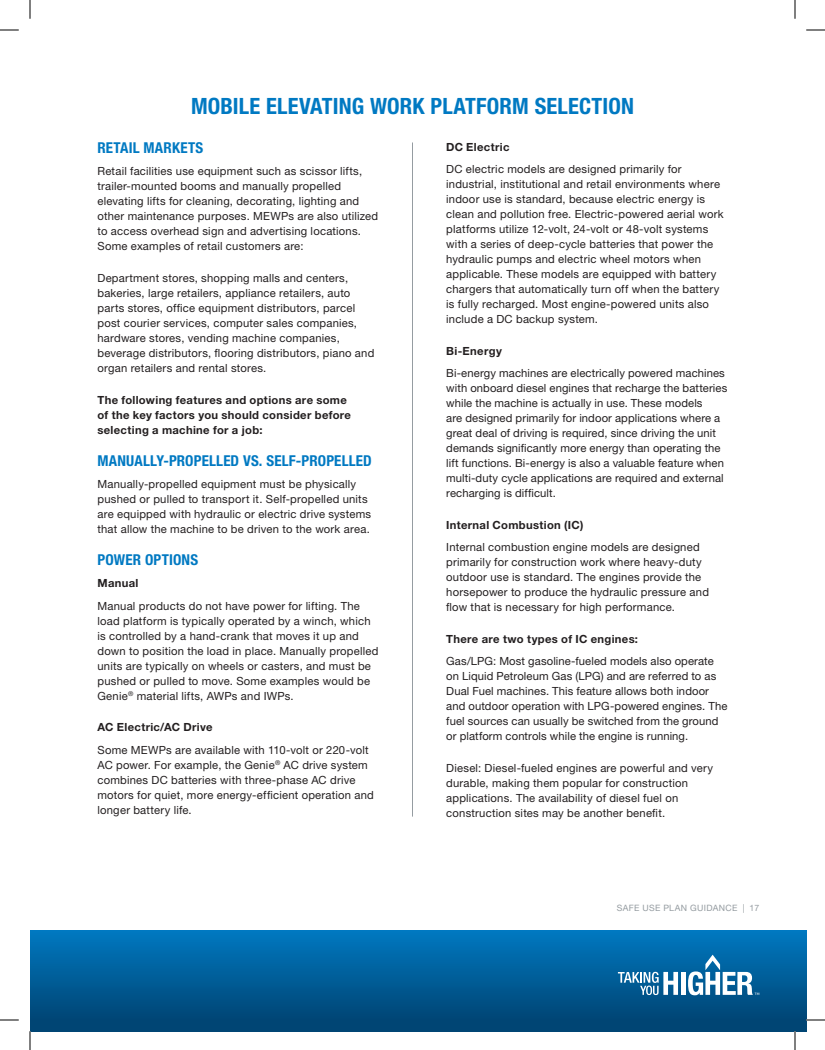
<style>
.page{position:relative;width:825px;height:1050px;background:#fff}
.page>*{position:absolute;margin:0;border:0;box-sizing:border-box;transform-origin:0 0}
.t1{font:700 condensed 22.5px "Helvetica Neue LT Std";letter-spacing:.005em;color:#0079c2}
.t2{font:700 condensed 15px "Helvetica Neue LT Std";letter-spacing:.01em;color:#0079c2}
.t3{font:11.25px/15px "Helvetica Neue LT Std";letter-spacing:.02em;color:#231f20}
.t4{font:700 11.25px/15px "Helvetica Neue LT Std";letter-spacing:.03em;color:#231f20}
.t5{font:8.75px "Helvetica Neue LT Std";letter-spacing:.04em;color:#959ca1}
</style>
<div class="page">
<hr style="left:412px;top:142px;width:1px;height:675px;background:#959ca1">
<div style="left:30px;top:1020px;width:776px;height:11px;background:#004574"></div>
<div style="left:30px;top:930px;width:776px;height:90px;background:linear-gradient(to bottom,#0079c1,#004676)"></div>
<svg style="left:618px;top:972px;width:60px;height:23px"></svg>
<div style="left:681px;top:972px;width:5px;height:23px;background:#fff"></div>
<svg style="left:688px;top:955px;width:71px;height:40px"></svg>
<svg style="left:0;top:29px;width:19px;height:2px"></svg>
<svg style="left:806px;top:29px;width:19px;height:2px"></svg>
<svg style="left:0;top:1019px;width:19px;height:2px"></svg>
<svg style="left:806px;top:1019px;width:19px;height:2px"></svg>
<svg style="left:29px;top:0;width:2px;height:19px"></svg>
<svg style="left:29px;top:1031px;width:2px;height:19px"></svg>
<svg style="left:794px;top:0;width:2px;height:19px"></svg>
<svg style="left:794px;top:1031px;width:2px;height:19px"></svg>
<p class="t1" style="left:191px;top:92px;width:444px">MOBILE ELEVATING WORK PLATFORM SELECTION</p>
<p class="t2" style="left:98px;top:139px;width:107px">RETAIL MARKETS</p>
<p class="t3" style="left:98px;top:164px;width:282px">Retail facilities use equipment such as scissor lifts, trailer-mounted booms and manually propelled elevating lifts for cleaning, decorating, lighting and other maintenance purposes. MEWPs are also utilized to access overhead sign and advertising locations.<br>Some examples of retail customers are:</p>
<p class="t3" style="left:98px;top:271px;width:278px">Department stores, shopping malls and centers, bakeries, large retailers, appliance retailers, auto parts stores, office equipment distributors, parcel post courier services, computer sales companies, hardware stores, vending machine companies, beverage distributors, flooring distributors, piano and organ retailers and rental stores.</p>
<p class="t4" style="left:98px;top:392px;width:255px">The following features and options are some of the key factors you should consider before selecting a machine for a job:</p>
<p class="t2" style="left:98px;top:452px;width:276px">MANUALLY-PROPELLED VS. SELF-PROPELLED</p>
<p class="t3" style="left:98px;top:477px;width:275px">Manually-propelled equipment must be physically pushed or pulled to transport it. Self-propelled units are equipped with hydraulic or electric drive systems that allow the machine to be driven to the work area.</p>
<p class="t2" style="left:98px;top:551px;width:102px">POWER OPTIONS</p>
<p class="t4" style="left:98px;top:576px;width:43px">Manual</p>
<p class="t3" style="left:98px;top:598px;width:283px">Manual products do not have power for lifting. The load platform is typically operated by a winch, which is controlled by a hand-crank that moves it up and down to position the load in place. Manually propelled units are typically on wheels or casters, and must be pushed or pulled to move. Some examples would be Genie<sup>®</sup> material lifts, AWPs and IWPs.</p>
<p class="t4" style="left:98px;top:720px;width:117px">AC Electric/AC Drive</p>
<p class="t3" style="left:98px;top:742px;width:278px">Some MEWPs are available with 110-volt or 220-volt AC power. For example, the Genie<sup>®</sup> AC drive system combines DC batteries with three-phase AC drive motors for quiet, more energy-efficient operation and longer battery life.</p>
<p class="t4" style="left:446px;top:139px;width:65px">DC Electric</p>
<p class="t3" style="left:446px;top:161px;width:279px">DC electric models are designed primarily for industrial, institutional and retail environments where indoor use is standard, because electric energy is clean and pollution free. Electric-powered aerial work platforms utilize 12-volt, 24-volt or 48-volt systems with a series of deep-cycle batteries that power the hydraulic pumps and electric wheel motors when applicable. These models are equipped with battery chargers that automatically turn off when the battery is fully recharged. Most engine-powered units also include a DC backup system.</p>
<p class="t4" style="left:446px;top:343px;width:57px">Bi-Energy</p>
<p class="t3" style="left:446px;top:365px;width:283px">Bi-energy machines are electrically powered machines with onboard diesel engines that recharge the batteries while the machine is actually in use. These models<br>are designed primarily for indoor applications where a great deal of driving is required, since driving the unit demands significantly more energy than operating the lift functions. Bi-energy is also a valuable feature when multi-duty cycle applications are required and external recharging is difficult.</p>
<p class="t4" style="left:446px;top:517px;width:139px">Internal Combustion (IC)</p>
<p class="t3" style="left:446px;top:539px;width:264px">Internal combustion engine models are designed primarily for construction work where heavy-duty outdoor use is standard. The engines provide the horsepower to produce the hydraulic pressure and flow that is necessary for high performance.</p>
<p class="t4" style="left:446px;top:631px;width:193px">There are two types of IC engines:</p>
<p class="t3" style="left:446px;top:653px;width:283px">Gas/LPG: Most gasoline-fueled models also operate on Liquid Petroleum Gas (LPG) and are referred to as Dual Fuel machines. This feature allows both indoor and outdoor operation with LPG-powered engines. The fuel sources can usually be switched from the ground or platform controls while the engine is running.</p>
<p class="t3" style="left:446px;top:760px;width:268px">Diesel: Diesel-fueled engines are powerful and very durable, making them popular for construction applications. The availability of diesel fuel on construction sites may be another benefit.</p>
<p class="t5" style="left:617px;top:902px;width:144px">SAFE USE PLAN GUIDANCE | 17</p>
</div>
